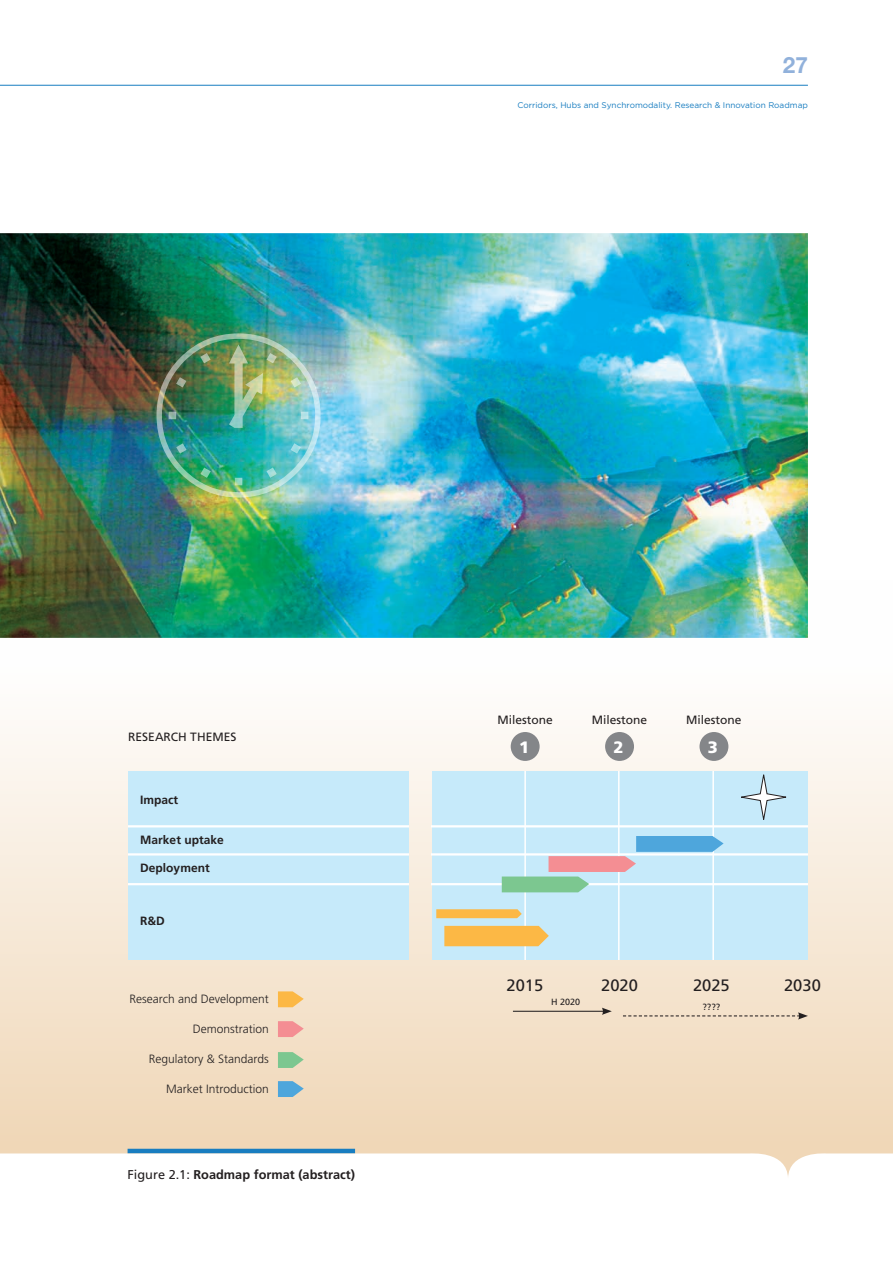
<style>
.page{position:relative;width:893px;height:1263px;background:#fff}
.page>*{position:absolute;margin:0;border:0;box-sizing:border-box;transform-origin:0 0}
.t1{font:700 22.5px "Helvetica Neue LT Std";color:#91b1db}
.t2{font:16.5px "Frutiger LT Std";color:#231f20}
.t3{font:900 16.5px "Frutiger LT Std";color:#fff}
.t4{font:700 12.75px "Frutiger LT Std";color:#231f20}
.t5{font:300 12px "Frutiger LT Std";color:#231f20}
.t6{font:12px "Frutiger LT Std";color:#231f20}
.t7{font:700 12px "Frutiger LT Std";color:#231f20}
.t8{font:9px "Frutiger LT Std";color:#231f20}
.t9{font:8.25px "Gotham";color:#187dc0}
.s1{font-weight:400}
</style>
<div class="page">
<hr style="left:0;top:85px;width:808px;height:1px;background:#187dc0">
<svg style="left:0;top:728px;width:893px;height:448px"></svg>
<hr style="left:128px;top:1149px;width:227px;height:4px;background:#187dc0">
<hr style="left:513px;top:1011px;width:91px;height:1px;background:#231f20">
<svg style="left:602px;top:1008px;width:10px;height:7px"></svg>
<svg style="left:623px;top:1012px;width:185px;height:7px"></svg>
<div style="left:128px;top:771px;width:280px;height:188px;background:#c6eafa"></div>
<hr style="left:128px;top:883px;width:280px;height:2px;background:#fff">
<hr style="left:128px;top:825px;width:280px;height:2px;background:#fff">
<hr style="left:128px;top:853px;width:280px;height:2px;background:#fff">
<div style="left:432px;top:771px;width:375px;height:188px;background:#c6eafa"></div>
<hr style="left:432px;top:883px;width:375px;height:2px;background:#fff">
<hr style="left:524px;top:771px;width:2px;height:188px;background:#fff">
<hr style="left:618px;top:771px;width:2px;height:188px;background:#fff">
<hr style="left:712px;top:771px;width:2px;height:188px;background:#fff">
<hr style="left:432px;top:825px;width:375px;height:2px;background:#fff">
<hr style="left:432px;top:853px;width:375px;height:2px;background:#fff">
<div style="left:511px;top:732px;width:29px;height:29px;background:#848689;border-radius:50%"></div>
<div style="left:605px;top:732px;width:29px;height:29px;background:#848689;border-radius:50%"></div>
<div style="left:699px;top:732px;width:29px;height:29px;background:#848689;border-radius:50%"></div>
<div style="left:444px;top:926px;width:105px;height:20px;background:#fcb845"></div>
<svg style="left:502px;top:836px;width:222px;height:56px"></svg>
<svg style="left:436px;top:909px;width:86px;height:9px"></svg>
<svg style="left:737px;top:770px;width:50px;height:50px"></svg>
<img style="left:0;top:233px;width:808px;height:405px">
<img style="left:157px;top:333px;width:164px;height:164px">
<svg style="left:278px;top:1021px;width:26px;height:16px"></svg>
<svg style="left:278px;top:991px;width:26px;height:16px"></svg>
<svg style="left:278px;top:1081px;width:26px;height:16px"></svg>
<svg style="left:278px;top:1052px;width:26px;height:16px"></svg>
<h1 class="t1" style="left:783px;top:51px;width:27px">27</h1>
<p class="t9" style="left:517px;top:100px;width:292px">Corridors, Hubs and Synchromodality. Research &amp; Innovation Roadmap</p>
<p class="t6" style="left:128px;top:730px;width:108px">research them es</p>
<p class="t7" style="left:140px;top:793px;width:40px">Impact</p>
<p class="t7" style="left:140px;top:833px;width:85px">Market uptake</p>
<p class="t7" style="left:140px;top:861px;width:71px">Deployment</p>
<p class="t7" style="left:140px;top:913px;width:26px">R&amp;D</p>
<p class="t5" style="left:130px;top:992px;width:141px">Research and Development</p>
<p class="t5" style="left:193px;top:1022px;width:78px">Demonstration</p>
<p class="t5" style="left:149px;top:1052px;width:121px">Regulatory &amp; Standards</p>
<p class="t5" style="left:166px;top:1082px;width:104px">Market Introduction</p>
<p class="t4" style="left:128px;top:1166px;width:229px"><span class="s1">Figure 2.1:</span> Roadmap format (abstract)</p>
<p class="t6" style="left:497px;top:713px;width:57px">Milestone</p>
<p class="t6" style="left:592px;top:713px;width:57px">Milestone</p>
<p class="t6" style="left:686px;top:713px;width:57px">Milestone</p>
<h2 class="t3" style="left:519px;top:737px;width:12px">1</h2>
<h2 class="t3" style="left:614px;top:737px;width:12px">2</h2>
<h2 class="t3" style="left:708px;top:737px;width:12px">3</h2>
<h2 class="t2" style="left:507px;top:975px;width:38px">2015</h2>
<h2 class="t2" style="left:601px;top:975px;width:38px">2020</h2>
<p class="t8" style="left:551px;top:997px;width:31px">H 2020</p>
<h2 class="t2" style="left:693px;top:975px;width:38px">2025</h2>
<h2 class="t2" style="left:784px;top:975px;width:38px">2030</h2>
<p class="t8" style="left:702px;top:1001px;width:19px">????</p>
</div>
